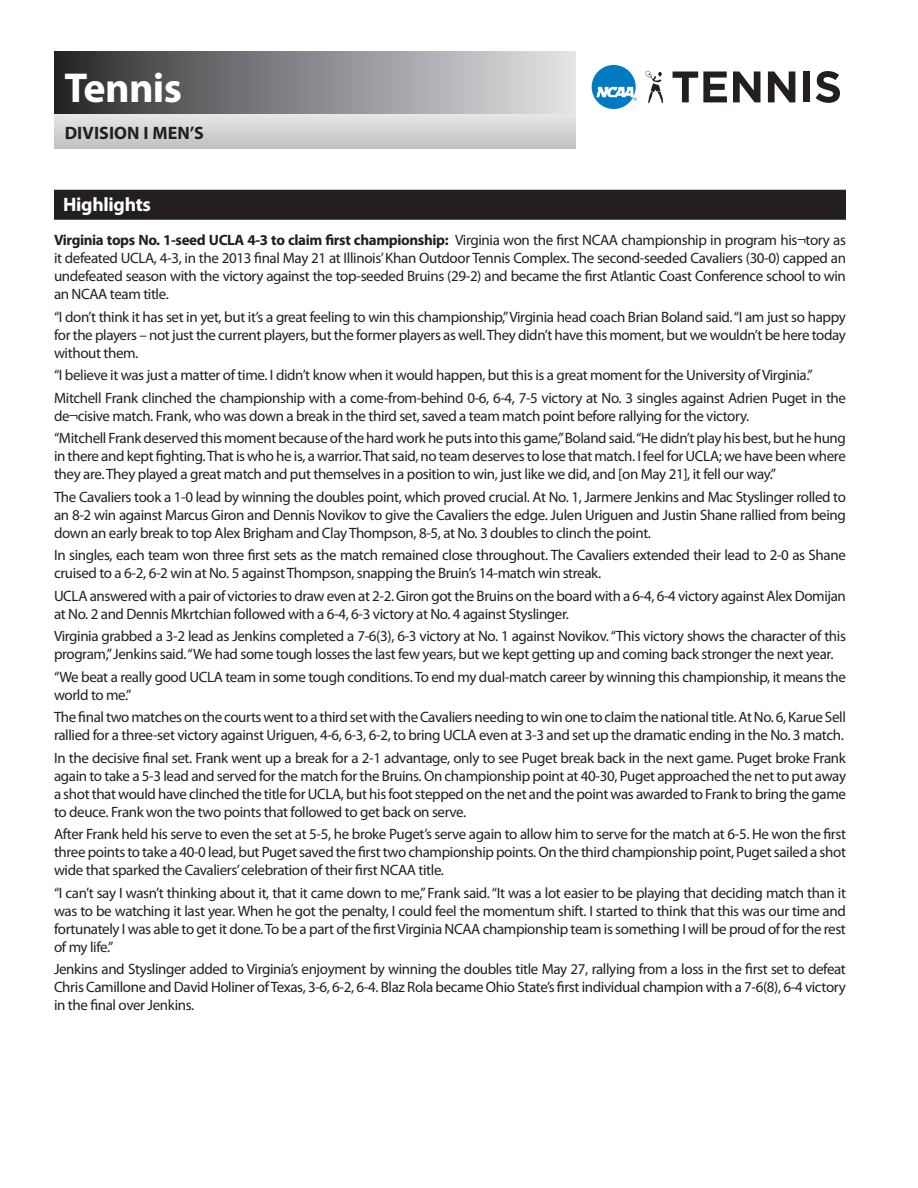
<style>
.page{position:relative;width:918px;height:1188px;background:#fff}
.page>*{position:absolute;margin:0;border:0;box-sizing:border-box;transform-origin:0 0}
.aa01_PageHead{font:700 42px "Myriad Pro";letter-spacing:-.015em;color:#fff}
.aa03a_RecordHead{font:700 19.5px "Myriad Pro";letter-spacing:-.015em;color:#fff}
.aa02_PageSubhead{font:700 18px "Myriad Pro";letter-spacing:.005em;color:#231f20}
.aa04_IntroText{font:15px/18px "Myriad Pro";letter-spacing:-.025em;color:#231f20;text-align:justify}
.s1{font-weight:700}
</style>
<div class="page">
<div style="left:54px;top:51px;width:522px;height:65px;background:linear-gradient(to right,#2b2a2c,#e5e7ea)"></div>
<div style="left:54px;top:115px;width:522px;height:34px;background:linear-gradient(to bottom,#e5e6e7,#bfc0c3)"></div>
<svg style="left:592px;top:65px;width:45px;height:44px"></svg>
<svg style="left:673px;top:71px;width:54px;height:31px"></svg>
<svg style="left:733px;top:71px;width:27px;height:31px"></svg>
<svg style="left:768px;top:71px;width:27px;height:31px"></svg>
<div style="left:803px;top:71px;width:7px;height:31px;background:#231f20"></div>
<svg style="left:816px;top:71px;width:24px;height:32px"></svg>
<svg style="left:645px;top:70px;width:18px;height:33px"></svg>
<div style="left:54px;top:190px;width:792px;height:30px;background:#231f20"></div>
<p class="aa01_PageHead" style="left:64px;top:60px;width:119px">Tennis</p>
<p class="aa02_PageSubhead" style="left:65px;top:121px;width:141px">DIVISION I MEN’S</p>
<p class="aa03a_RecordHead" style="left:63px;top:191px;width:90px">Highlights</p>
<p class="aa04_IntroText" style="left:54px;top:231px;width:794px"><span class="s1">Virginia tops No. 1-seed UCLA 4-3 to claim first championship:</span> Virginia won the first NCAA championship in program his¬tory as it defeated UCLA, 4-3, in the 2013 final May 21 at Illinois’ Khan Outdoor Tennis Complex. The second-seeded Cavaliers (30-0) capped an undefeated season with the victory against the top-seeded Bruins (29-2) and became the first Atlantic Coast Conference school to win an NCAA team title.</p>
<p class="aa04_IntroText" style="left:54px;top:307px;width:793px">“I don’t think it has set in yet, but it’s a great feeling to win this championship,” Virginia head coach Brian Boland said. “I am just so happy for the players – not just the current players, but the former players as well. They didn’t have this moment, but we wouldn’t be here today without them.</p>
<p class="aa04_IntroText" style="left:54px;top:366px;width:760px">“I believe it was just a matter of time. I didn’t know when it would happen, but this is a great moment for the University of Virginia.”</p>
<p class="aa04_IntroText" style="left:54px;top:388px;width:794px">Mitchell Frank clinched the championship with a come-from-behind 0-6, 6-4, 7-5 victory at No. 3 singles against Adrien Puget in the de¬cisive match. Frank, who was down a break in the third set, saved a team match point before rallying for the victory.</p>
<p class="aa04_IntroText" style="left:54px;top:429px;width:793px">“Mitchell Frank deserved this moment because of the hard work he puts into this game,” Boland said. “He didn’t play his best, but he hung in there and kept fighting. That is who he is, a warrior. That said, no team deserves to lose that match. I feel for UCLA; we have been where they are. They played a great match and put themselves in a position to win, just like we did, and [on May 21], it fell our way.”</p>
<p class="aa04_IntroText" style="left:54px;top:487px;width:793px">The Cavaliers took a 1-0 lead by winning the doubles point, which proved crucial. At No. 1, Jarmere Jenkins and Mac Styslinger rolled to an 8-2 win against Marcus Giron and Dennis Novikov to give the Cavaliers the edge. Julen Uriguen and Justin Shane rallied from being down an early break to top Alex Brigham and Clay Thompson, 8-5, at No. 3 doubles to clinch the point.</p>
<p class="aa04_IntroText" style="left:54px;top:546px;width:793px">In singles, each team won three first sets as the match remained close throughout. The Cavaliers extended their lead to 2-0 as Shane cruised to a 6-2, 6-2 win at No. 5 against Thompson, snapping the Bruin’s 14-match win streak.</p>
<p class="aa04_IntroText" style="left:54px;top:586px;width:793px">UCLA answered with a pair of victories to draw even at 2-2. Giron got the Bruins on the board with a 6-4, 6-4 victory against Alex Domijan at No. 2 and Dennis Mkrtchian followed with a 6-4, 6-3 victory at No. 4 against Styslinger.</p>
<p class="aa04_IntroText" style="left:54px;top:627px;width:793px">Virginia grabbed a 3-2 lead as Jenkins completed a 7-6(3), 6-3 victory at No. 1 against Novikov. “This victory shows the character of this program,” Jenkins said. “We had some tough losses the last few years, but we kept getting up and coming back stronger the next year.</p>
<p class="aa04_IntroText" style="left:54px;top:667px;width:794px">“We beat a really good UCLA team in some tough conditions. To end my dual-match career by winning this championship, it means the world to me.”</p>
<p class="aa04_IntroText" style="left:54px;top:708px;width:793px">The final two matches on the courts went to a third set with the Cavaliers needing to win one to claim the national title. At No. 6, Karue Sell rallied for a three-set victory against Uriguen, 4-6, 6-3, 6-2, to bring UCLA even at 3-3 and set up the dramatic ending in the No. 3 match.</p>
<p class="aa04_IntroText" style="left:54px;top:748px;width:794px">In the decisive final set. Frank went up a break for a 2-1 advantage, only to see Puget break back in the next game. Puget broke Frank again to take a 5-3 lead and served for the match for the Bruins. On championship point at 40-30, Puget approached the net to put away a shot that would have clinched the title for UCLA, but his foot stepped on the net and the point was awarded to Frank to bring the game to deuce. Frank won the two points that followed to get back on serve.</p>
<p class="aa04_IntroText" style="left:54px;top:825px;width:794px">After Frank held his serve to even the set at 5-5, he broke Puget’s serve again to allow him to serve for the match at 6-5. He won the first three points to take a 40-0 lead, but Puget saved the first two championship points. On the third championship point, Puget sailed a shot wide that sparked the Cavaliers’ celebration of their first NCAA title.</p>
<p class="aa04_IntroText" style="left:54px;top:883px;width:793px">“I can’t say I wasn’t thinking about it, that it came down to me,” Frank said. “It was a lot easier to be playing that deciding match than it was to be watching it last year. When he got the penalty, I could feel the momentum shift. I started to think that this was our time and fortunately I was able to get it done. To be a part of the first Virginia NCAA championship team is something I will be proud of for the rest of my life.”</p>
<p class="aa04_IntroText" style="left:54px;top:960px;width:793px">Jenkins and Styslinger added to Virginia’s enjoyment by winning the doubles title May 27, rallying from a loss in the first set to defeat Chris Camillone and David Holiner of Texas, 3-6, 6-2, 6-4. Blaz Rola became Ohio State’s first individual champion with a 7-6(8), 6-4 victory in the final over Jenkins.</p>
</div>
